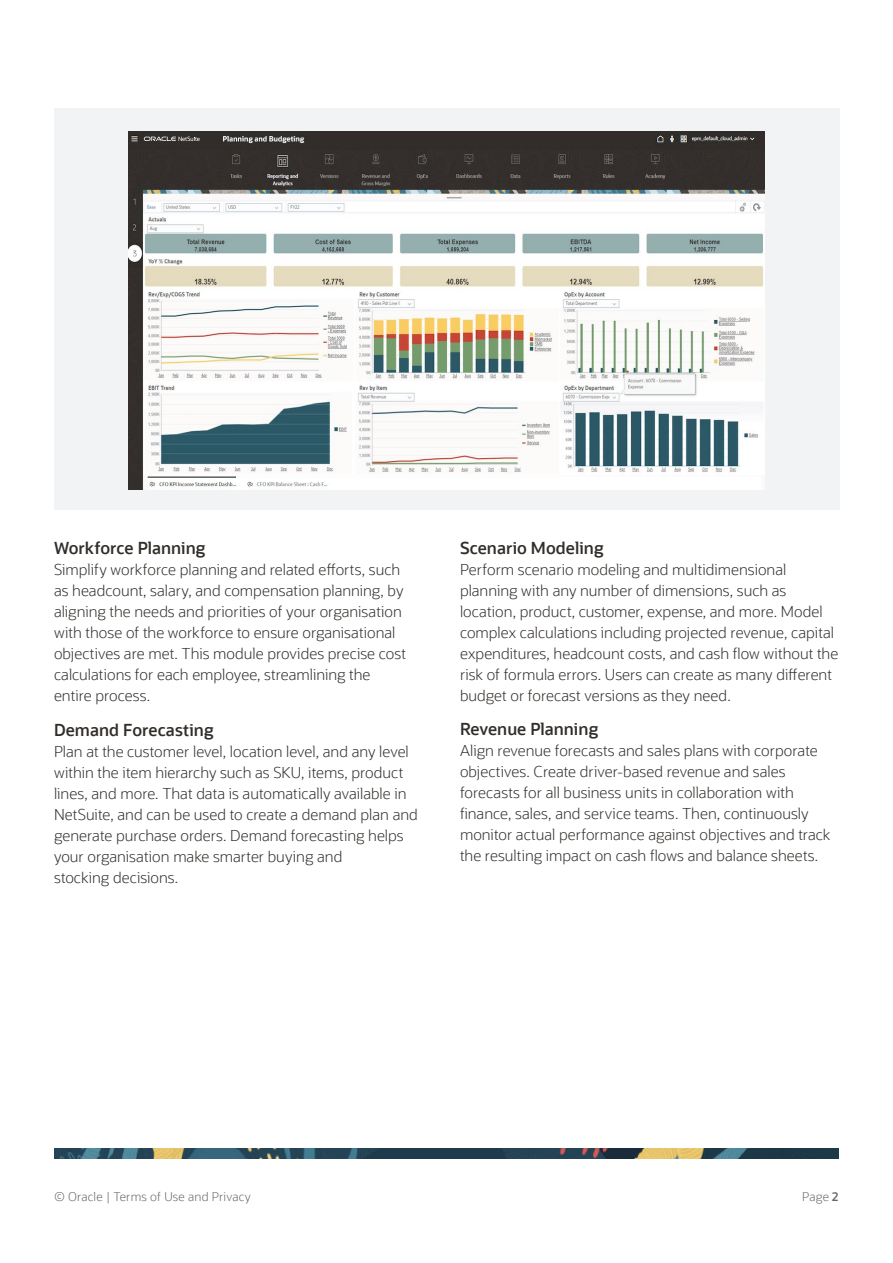
<style>
.page{position:relative;width:893px;height:1263px;background:#fff}
.page>*{position:absolute;margin:0;border:0;box-sizing:border-box;transform-origin:0 0}
.Main_Body_2016{font:600 16.5px "Oracle Sans";color:#312d2a}
.H2_Main_Body_Header{font:600 16.5px "Oracle Sans";letter-spacing:.005em;color:#312d2a}
.Main_Body_2016-2{font:300 15px/21px "Oracle Sans";color:#312d2a}
.H2_Main_Body_Header-2{font:300 15px/21px "Oracle Sans";color:#312d2a}
.t1{font:300 12px "Oracle Sans";letter-spacing:.015em;color:#666}
.s1{font-weight:600}
</style>
<div class="page">
<img style="left:54px;top:1148px;width:785px;height:10px">
<div style="left:54px;top:108px;width:785px;height:402px;background:#f2f3f4"></div>
<img style="left:128px;top:131px;width:636px;height:358px">
<svg style="left:142px;top:135px;width:67px;height:7px"></svg>
<svg style="left:144px;top:137px;width:56px;height:4px"></svg>
<p class="Main_Body_2016" style="left:54px;top:538px;width:153px">Workforce Planning</p>
<p class="Main_Body_2016-2" style="left:54px;top:559px;width:354px">Simplify workforce planning and related efforts, such as headcount, salary, and compensation planning, by aligning the needs and priorities of your organisation with those of the workforce to ensure organisational objectives are met. This module provides precise cost calculations for each employee, streamlining the entire process.</p>
<p class="H2_Main_Body_Header" style="left:54px;top:719px;width:161px">Demand Forecasting</p>
<p class="H2_Main_Body_Header-2" style="left:54px;top:741px;width:365px">Plan at the customer level, location level, and any level within the item hierarchy such as SKU, items, product lines, and more. That data is automatically available in NetSuite, and can be used to create a demand plan and generate purchase orders. Demand forecasting helps your organisation make smarter buying and<br>stocking decisions.</p>
<p class="Main_Body_2016" style="left:460px;top:538px;width:145px">Scenario Modeling</p>
<p class="Main_Body_2016-2" style="left:460px;top:559px;width:380px">Perform scenario modeling and multidimensional planning with any number of dimensions, such as location, product, customer, expense, and more. Model complex calculations including projected revenue, capital expenditures, headcount costs, and cash flow without the risk of formula errors. Users can create as many different budget or forecast versions as they need.</p>
<p class="Main_Body_2016" style="left:460px;top:719px;width:140px">Revenue Planning</p>
<p class="Main_Body_2016-2" style="left:460px;top:741px;width:372px">Align revenue forecasts and sales plans with corporate objectives. Create driver-based revenue and sales forecasts for all business units in collaboration with finance, sales, and service teams. Then, continuously monitor actual performance against objectives and track the resulting impact on cash flows and balance sheets.</p>
<p class="t1" style="left:54px;top:1189px;width:198px">© Oracle | Terms of Use and Privacy</p>
<p class="t1" style="left:802px;top:1190px;width:38px">Page <span class="s1">2</span></p>
</div>
